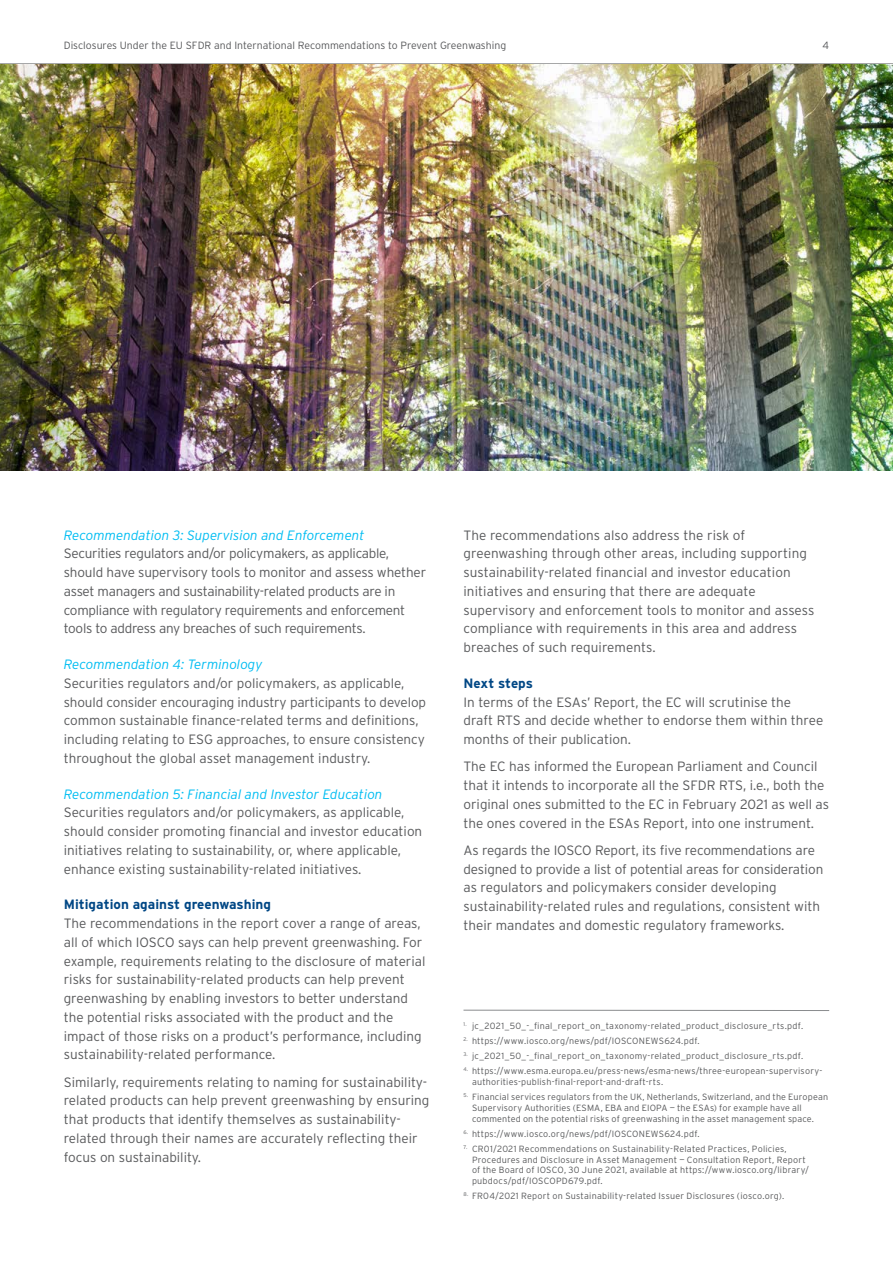
<style>
.page{position:relative;width:893px;height:1263px;background:#fff}
.page>*{position:absolute;margin:0;border:0;box-sizing:border-box;transform-origin:0 0}
.t1{font:300 13.5px/18.8px "Interstate";color:#58595b}
.t2{font:300 13.5px/18.8px "Interstate";letter-spacing:-.02em;color:#58595b}
.t3{font:italic 300 13.5px "Interstate";color:#00bdf2}
.t4{font:700 13.5px "Interstate";color:#004785}
.t5{font:300 10.5px "Interstate";color:#58595b}
.t6{font:300 9px/10.8px "Interstate";letter-spacing:.02em;color:#58595b}
</style>
<div class="page">
<img style="left:0;top:64px;width:893px;height:407px">
<hr style="left:463px;top:1010px;width:366px;height:1px;background:#8a8c8e">
<p class="t5" style="left:64px;top:38px;width:444px">Disclosures Under the EU SFDR and International Recommendations to Prevent Greenwashing</p>
<p class="t5" style="left:823px;top:39px;width:8px">4</p>
<p class="t3" style="left:64px;top:527px;width:302px">Recommendation 3: Supervision and Enforcement</p>
<p class="t2" style="left:64px;top:544px;width:364px">Securities regulators and/or policymakers, as applicable, should have supervisory tools to monitor and assess whether asset managers and sustainability-related products are in compliance with regulatory requirements and enforcement tools to address any breaches of such requirements.</p>
<p class="t3" style="left:64px;top:656px;width:200px">Recommendation 4: Terminology</p>
<p class="t1" style="left:64px;top:674px;width:364px">Securities regulators and/or policymakers, as applicable, should consider encouraging industry participants to develop common sustainable finance-related terms and definitions, including relating to ESG approaches, to ensure consistency throughout the global asset management industry.</p>
<p class="t3" style="left:64px;top:786px;width:320px">Recommendation 5: Financial and Investor Education</p>
<p class="t1" style="left:64px;top:803px;width:360px">Securities regulators and/or policymakers, as applicable, should consider promoting financial and investor education initiatives relating to sustainability, or, where applicable, enhance existing sustainability-related initiatives.</p>
<p class="t4" style="left:64px;top:896px;width:209px">Mitigation against greenwashing</p>
<p class="t1" style="left:64px;top:914px;width:363px">The recommendations in the report cover a range of areas, all of which IOSCO says can help prevent greenwashing. For example, requirements relating to the disclosure of material risks for sustainability-related products can help prevent greenwashing by enabling investors to better understand the potential risks associated with the product and the impact of those risks on a product’s performance, including sustainability-related performance.</p>
<p class="t1" style="left:64px;top:1072px;width:367px">Similarly, requirements relating to naming for sustainability&shy;related products can help prevent greenwashing by ensuring that products that identify themselves as sustainability&shy;related through their names are accurately reflecting their focus on sustainability.</p>
<p class="t1" style="left:463px;top:525px;width:352px">The recommendations also address the risk of greenwashing through other areas, including supporting sustainability-related financial and investor education initiatives and ensuring that there are adequate supervisory and enforcement tools to monitor and assess compliance with requirements in this area and address breaches of such requirements.</p>
<p class="t4" style="left:463px;top:675px;width:71px">Next steps</p>
<p class="t1" style="left:463px;top:692px;width:361px">In terms of the ESAs’ Report, the EC will scrutinise the draft RTS and decide whether to endorse them within three months of their publication.</p>
<p class="t1" style="left:463px;top:757px;width:367px">The EC has informed the European Parliament and Council that it intends to incorporate all the SFDR RTS, i.e., both the original ones submitted to the EC in February 2021 as well as the ones covered in the ESAs Report, into one instrument.</p>
<p class="t1" style="left:463px;top:841px;width:361px">As regards the IOSCO Report, its five recommendations are designed to provide a list of potential areas for consideration as regulators and policymakers consider developing sustainability-related rules and regulations, consistent with their mandates and domestic regulatory frameworks.</p>
<p class="t6" style="left:463px;top:1020px;width:341px"><sup>1.</sup> jc_2021_50_-_final_report_on_taxonomy-related_product_disclosure_rts.pdf.</p>
<p class="t6" style="left:463px;top:1035px;width:238px"><sup>2.</sup> https://www.iosco.org/news/pdf/IOSCONEWS624.pdf.</p>
<p class="t6" style="left:463px;top:1050px;width:341px"><sup>3.</sup> jc_2021_50_-_final_report_on_taxonomy-related_product_disclosure_rts.pdf.</p>
<p class="t6" style="left:472px;top:1065px;width:352px;text-indent:-9px"><sup>4.</sup> https://www.esma.europa.eu/press-news/esma-news/three-european-supervisory&shy;authorities-publish-final-report-and-draft-rts.</p>
<p class="t6" style="left:472px;top:1091px;width:358px;text-indent:-9px"><sup>5.</sup> Financial services regulators from the UK, Netherlands, Switzerland, and the European<br>Supervisory Authorities (ESMA, EBA and EIOPA — the ESAs) for example have all commented on the potential risks of greenwashing in the asset management space.</p>
<p class="t6" style="left:463px;top:1128px;width:238px"><sup>6.</sup> https://www.iosco.org/news/pdf/IOSCONEWS624.pdf.</p>
<p class="t6" style="left:472px;top:1143px;width:339px;text-indent:-9px"><sup>7.</sup> CR01/2021 Recommendations on Sustainability-Related Practices, Policies, Procedures and Disclosure in Asset Management — Consultation Report, Report of the Board of IOSCO, 30 June 2021, available at https://www.iosco.org/library/ pubdocs/pdf/IOSCOPD679.pdf.</p>
<p class="t6" style="left:463px;top:1190px;width:322px"><sup>8.</sup> FR04/2021 Report on Sustainability-related Issuer Disclosures (iosco.org).</p>
</div>
